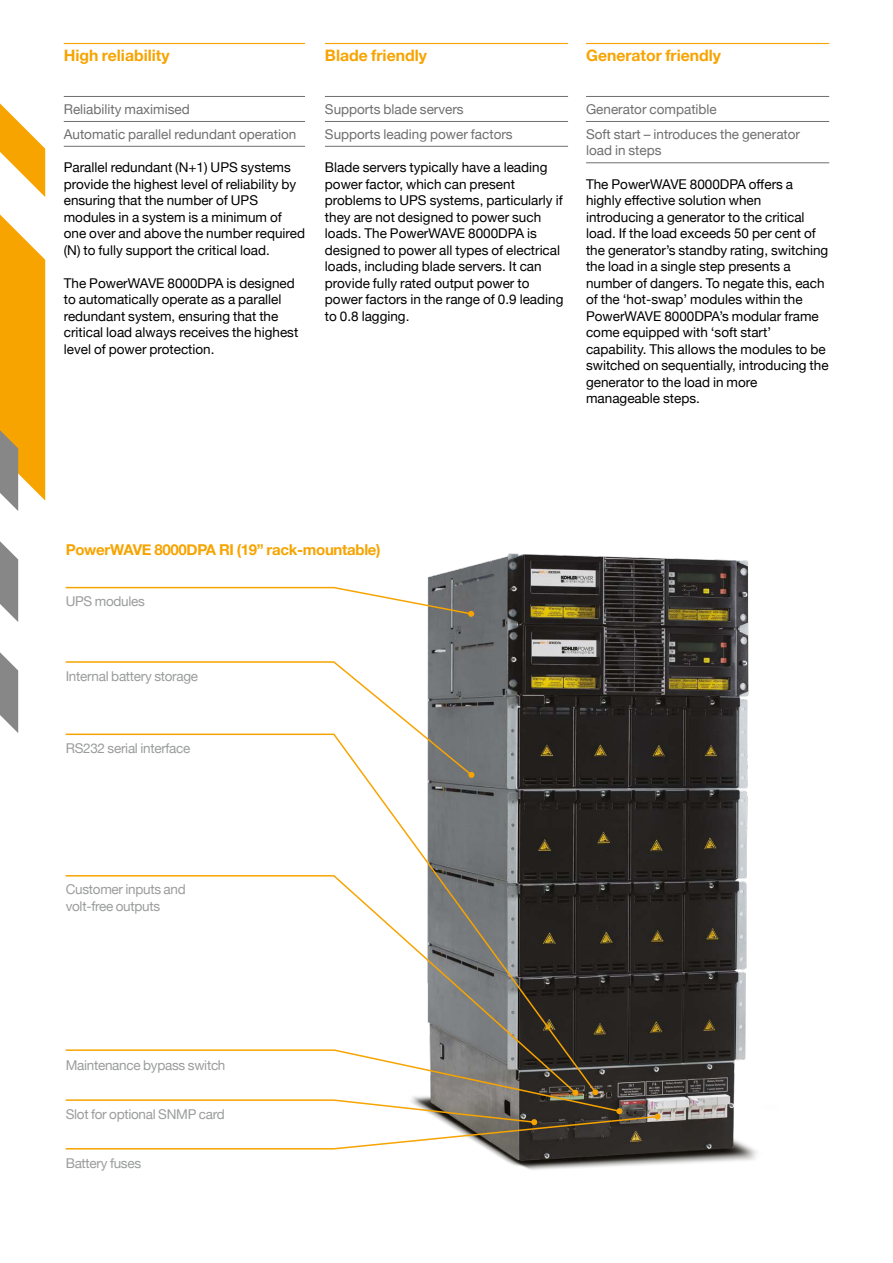
<style>
.page{position:relative;width:893px;height:1263px;background:#fff}
.page>*{position:absolute;margin:0;border:0;box-sizing:border-box;transform-origin:0 0}
.t1{font:700 15.75px "Helvetica Neue";color:#f7a400}
.t2{font:700 15px "Helvetica Neue";letter-spacing:-.02em;color:#f7a400}
.t3{font:13.5px/16.5px "Helvetica Neue";color:#000}
.t4{font:13.5px/25px "Helvetica Neue";color:#706f6f}
.t5{font:13.5px/16.5px "Helvetica Neue";letter-spacing:-.02em;color:#9b9c9c}
</style>
<div class="page">
<svg style="left:0;top:652px;width:18px;height:81px"></svg>
<svg style="left:0;top:541px;width:18px;height:81px"></svg>
<svg style="left:0;top:42px;width:74px;height:469px"></svg>
<hr style="left:325px;top:43px;width:243px;height:1px;background:#f7a400">
<hr style="left:325px;top:96px;width:243px;height:1px;background:#706f6f">
<hr style="left:325px;top:121px;width:243px;height:1px;background:#706f6f">
<hr style="left:325px;top:146px;width:243px;height:1px;background:#706f6f">
<hr style="left:586px;top:43px;width:243px;height:1px;background:#f7a400">
<hr style="left:586px;top:96px;width:243px;height:1px;background:#706f6f">
<hr style="left:586px;top:121px;width:243px;height:1px;background:#706f6f">
<hr style="left:586px;top:163px;width:243px;height:1px;background:#706f6f">
<hr style="left:64px;top:43px;width:241px;height:1px;background:#f7a400">
<hr style="left:64px;top:96px;width:241px;height:1px;background:#706f6f">
<hr style="left:64px;top:121px;width:241px;height:1px;background:#706f6f">
<hr style="left:64px;top:146px;width:241px;height:1px;background:#706f6f">
<img style="left:427px;top:553px;width:330px;height:617px">
<svg style="left:65px;top:586px;width:409px;height:31px"></svg>
<svg style="left:65px;top:660px;width:408px;height:73px"></svg>
<svg style="left:65px;top:733px;width:532px;height:316px"></svg>
<svg style="left:65px;top:874px;width:512px;height:175px"></svg>
<svg style="left:65px;top:1049px;width:596px;height:101px"></svg>
<p class="t1" style="left:64px;top:43px;width:107px">High reliability</p>
<p class="t4" style="left:64px;top:97px;width:234px">Reliability maximised<br>Automatic parallel redundant operation</p>
<p class="t3" style="left:64px;top:160px;width:243px">Parallel redundant (N+1) UPS systems provide the highest level of reliability by ensuring that the number of UPS modules in a system is a minimum of one over and above the number required (N) to fully support the critical load.</p>
<p class="t3" style="left:64px;top:275px;width:236px">The PowerWAVE 8000DPA is designed to automatically operate as a parallel redundant system, ensuring that the critical load always receives the highest level of power protection.</p>
<p class="t1" style="left:325px;top:43px;width:104px">Blade friendly</p>
<p class="t4" style="left:325px;top:97px;width:189px">Supports blade servers<br>Supports leading power factors</p>
<p class="t3" style="left:325px;top:160px;width:240px">Blade servers typically have a leading power factor, which can present problems to UPS systems, particularly if they are not designed to power such loads. The PowerWAVE 8000DPA is designed to power all types of electrical loads, including blade servers. It can provide fully rated output power to power factors in the range of 0.9 leading to 0.8 lagging.</p>
<p class="t1" style="left:586px;top:43px;width:137px">Generator friendly</p>
<p class="t4" style="left:586px;top:97px;width:216px">Generator compatible<br>Soft start – introduces the generator</p>
<p class="t4" style="left:586px;top:139px;width:77px">load in steps</p>
<p class="t3" style="left:586px;top:176px;width:244px">The PowerWAVE 8000DPA offers a highly effective solution when introducing a generator to the critical load. If the load exceeds 50 per cent of the generator’s standby rating, switching the load in a single step presents a number of dangers. To negate this, each of the ‘hot-swap’ modules within the PowerWAVE 8000DPA’s modular frame come equipped with ‘soft start’ capability. This allows the modules to be switched on sequentially, introducing the generator to the load in more manageable steps.</p>
<p class="t2" style="left:66px;top:538px;width:316px">PowerWAVE 8000DPA RI (19” rack-mountable)</p>
<p class="t5" style="left:66px;top:594px;width:81px">UPS modules</p>
<p class="t5" style="left:66px;top:668px;width:134px">Internal battery storage</p>
<p class="t5" style="left:66px;top:741px;width:126px">RS232 serial interface</p>
<p class="t5" style="left:66px;top:882px;width:122px">Customer inputs and volt-free outputs</p>
<p class="t5" style="left:66px;top:1057px;width:161px">Maintenance bypass switch</p>
<p class="t5" style="left:66px;top:1107px;width:161px">Slot for optional SNMP card</p>
<p class="t5" style="left:66px;top:1155px;width:77px">Battery fuses</p>
</div>
